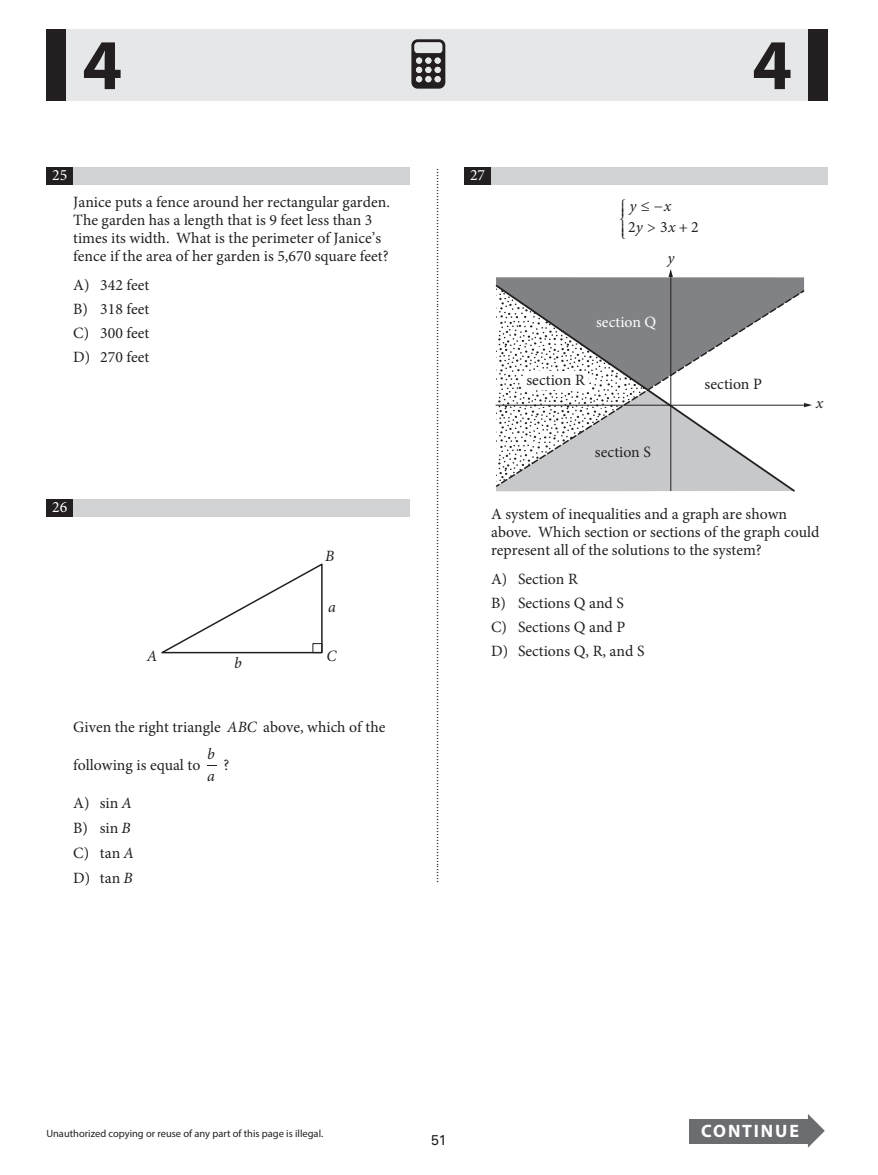
<style>
.page{position:relative;width:878px;height:1175px;background:#fff}
.page>*{position:absolute;margin:0;border:0;box-sizing:border-box;transform-origin:0 0}
.t1{font:700 71.85px "Myriad Pro";color:#231f20}
.t2{font:700 18px "Myriad Pro";letter-spacing:.105em;color:#fff}
.Formula{font:15.75px/18px "Minion Pro";color:#231f20}
.Formula-2{font:italic 15.75px "Minion Pro";color:#231f20}
.t3{font:15.75px "Minion Pro";color:#fff}
.span{font:italic 15.75px/22.2px "Minion Pro";color:#231f20}
.t4{font:14.25px "Univers LT Std";color:#231f20}
.t5{font:12px "Times";color:#231f20}
.t6{font:10.5px "Myriad Pro";color:#231f20}
.s1{font-style:italic}
.s2{font-style:normal}
</style>
<div class="page">
<div style="left:63px;top:29px;width:748px;height:72px;background:#e6e7e9"></div>
<svg style="left:495px;top:269px;width:317px;height:222px"></svg>
<div style="left:523px;top:372px;width:65px;height:18px;background:#fff"></div>
<hr style="left:670px;top:275px;width:1px;height:216px;background:#231f20">
<hr style="left:495px;top:405px;width:310px;height:1px;background:#231f20">
<div style="left:46px;top:29px;width:20px;height:72px;background:#231f20"></div>
<svg style="left:411px;top:39px;width:34px;height:50px"></svg>
<div style="left:434px;top:76px;width:7px;height:6px;background:#e6e7e9;border-radius:50%"></div>
<div style="left:414px;top:42px;width:28px;height:11px;background:#e6e7e9;border-radius:3px"></div>
<div style="left:808px;top:29px;width:20px;height:72px;background:#231f20"></div>
<div style="left:46px;top:167px;width:364px;height:18px;background:#d1d2d4"></div>
<div style="left:46px;top:167px;width:27px;height:18px;background:#231f20"></div>
<div style="left:46px;top:498px;width:364px;height:18px;background:#d1d2d4"></div>
<div style="left:46px;top:498px;width:27px;height:18px;background:#231f20"></div>
<svg style="left:161px;top:563px;width:162px;height:91px"></svg>
<div style="left:464px;top:167px;width:364px;height:18px;background:#d1d2d4"></div>
<div style="left:464px;top:167px;width:27px;height:18px;background:#231f20"></div>
<div style="left:689px;top:1119px;width:121px;height:24px;background:#6c6d70"></div>
<svg style="left:807px;top:1114px;width:17px;height:33px"></svg>
<h1 class="t1" style="left:82px;top:38px;width:41px">4</h1>
<h1 class="t1" style="left:752px;top:38px;width:41px">4</h1>
<p class="t3" style="left:52px;top:165px;width:17px">25</p>
<p class="Formula" style="left:73px;top:193px;width:318px">Janice puts a fence around her rectangular garden.<br>The garden has a length that is 9 feet less than 3 times its width. What is the perimeter of Janice’s fence if the area of her garden is 5,670 square feet?</p>
<p class="Formula" style="left:73px;top:276px;width:77px">A) 342 feet</p>
<p class="Formula" style="left:73px;top:300px;width:77px">B) 318 feet</p>
<p class="Formula" style="left:73px;top:324px;width:77px">C) 300 feet</p>
<p class="Formula" style="left:73px;top:348px;width:77px">D) 270 feet</p>
<p class="t3" style="left:52px;top:496px;width:17px">26</p>
<p class="Formula-2" style="left:325px;top:549px;width:11px">B</p>
<p class="Formula-2" style="left:328px;top:600px;width:9px">a</p>
<p class="Formula-2" style="left:147px;top:649px;width:12px">A</p>
<p class="Formula-2" style="left:326px;top:649px;width:12px">C</p>
<p class="Formula-2" style="left:234px;top:657px;width:9px">b</p>
<p class="Formula" style="left:73px;top:718px;width:313px">Given the right triangle <span class="s1">ABC</span> above, which of the</p>
<p class="Formula" style="left:73px;top:756px;width:128px">following is equal to</p>
<p class="Formula" style="left:224px;top:756px;width:7px">?</p>
<p class="Formula" style="left:73px;top:793px;width:60px">A) sin <span class="s1">A</span></p>
<p class="Formula" style="left:73px;top:819px;width:59px">B) sin <span class="s1">B</span></p>
<p class="Formula" style="left:73px;top:844px;width:62px">C) tan <span class="s1">A</span></p>
<p class="Formula" style="left:73px;top:869px;width:61px">D) tan <span class="s1">B</span></p>
<p class="span" style="left:207px;top:744px;width:9px">b a</p>
<p class="t5" style="left:446px;top:168px;width:717px;rotate:90deg">...............................................................................................................................................................................................................................................</p>
<p class="t3" style="left:470px;top:165px;width:17px">27</p>
<p class="Formula-2" style="left:618px;top:200px;width:54px">⎧⎪y<span class="s2">≤−</span>x</p>
<p class="Formula" style="left:618px;top:210px;width:81px;line-height:11.1px">⎪⎨<br>⎪2 &gt;3<span class="s1">x</span>+2</p>
<p class="Formula-2" style="left:636px;top:221px;width:8px">y</p>
<p class="Formula-2" style="left:667px;top:252px;width:8px">y</p>
<p class="t3" style="left:596px;top:311px;width:62px">section Q</p>
<p class="Formula" style="left:526px;top:371px;width:60px">section R</p>
<p class="Formula" style="left:704px;top:375px;width:59px">section P</p>
<p class="Formula-2" style="left:815px;top:397px;width:9px">x</p>
<p class="Formula" style="left:595px;top:443px;width:58px">section S</p>
<p class="Formula" style="left:491px;top:505px;width:330px">A system of inequalities and a graph are shown above. Which section or sections of the graph could represent all of the solutions to the system?</p>
<p class="Formula" style="left:491px;top:570px;width:88px">A) Section R</p>
<p class="Formula" style="left:491px;top:593px;width:134px">B) Sections Q and S</p>
<p class="Formula" style="left:491px;top:617px;width:136px">C) Sections Q and P</p>
<p class="Formula" style="left:491px;top:641px;width:155px">D) Sections Q, R, and S</p>
<p class="t6" style="left:46px;top:1129px;width:278px">Unauthorized copying or reuse of any part of this page is illegal.</p>
<p class="t4" style="left:431px;top:1131px;width:17px">51</p>
<p class="t2" style="left:701px;top:1124px;width:99px">CONTINUE</p>
</div>
